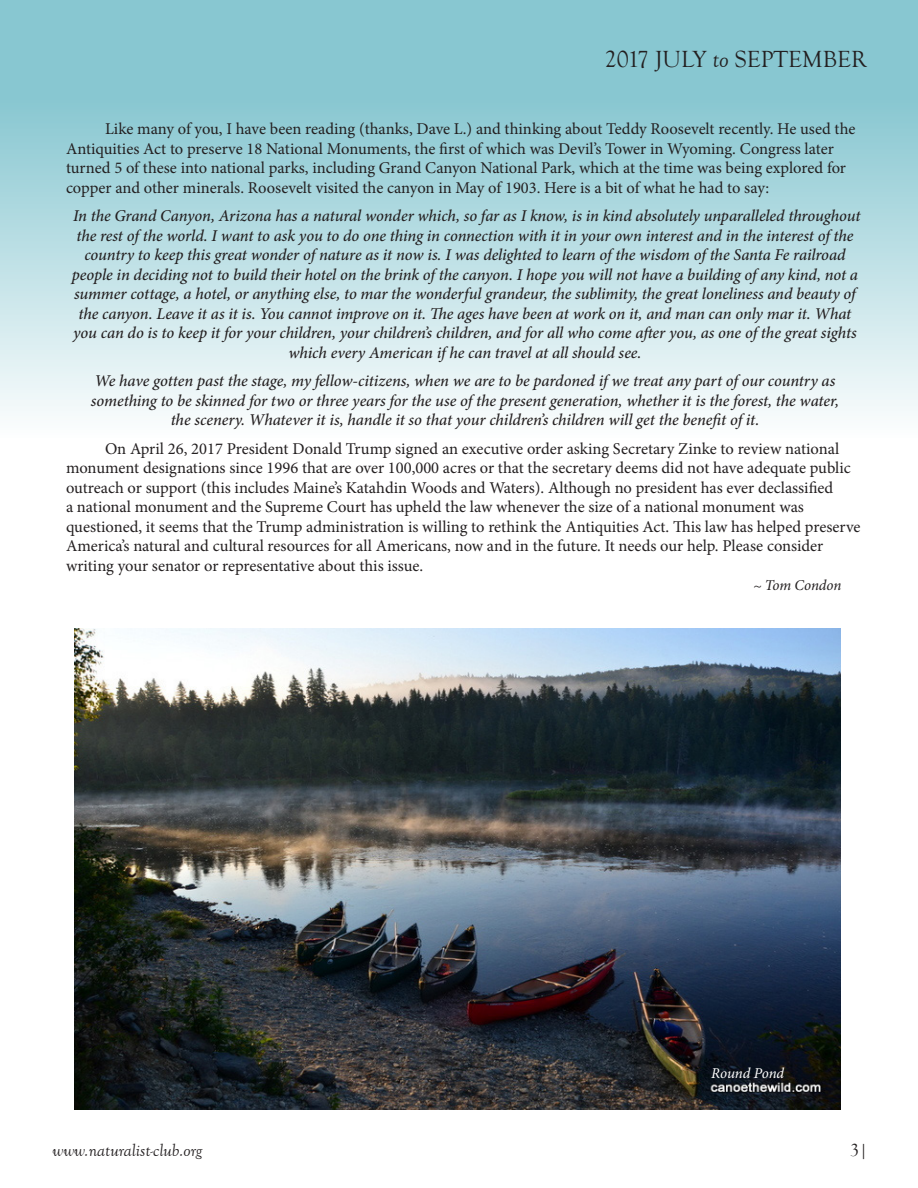
<style>
.page{position:relative;width:918px;height:1188px;background:#fff}
.page>*{position:absolute;margin:0;border:0;box-sizing:border-box;transform-origin:0 0}
.t1{font:24px "Goudy Old Style T";color:#231f20}
.t2{font:italic 18px "Goudy Old Style T";color:#231f20}
.t3{font:18px "Goudy Old Style T";color:#231f20}
.t4{font:italic 500 16.5px/19.5px "Minion Pro";letter-spacing:-.01em;color:#231f20;text-align:center}
.t5{font:16.5px/19.5px "Minion Pro";color:#231f20}
.t6{font:italic 15px "Minion Pro";letter-spacing:-.01em;color:#231f20}
.t7{font:italic 15px "Minion Pro";letter-spacing:-.01em;color:#fff}
.s1{font-style:italic}
</style>
<div class="page">
<svg style="left:0;top:0;width:918px;height:413px;background:#b0dae0"></svg>
<img style="left:74px;top:628px;width:767px;height:482px">
<p class="t1" style="left:605px;top:46px;width:264px">2017 JULY <span class="s1">to</span> SEPTEMBER</p>
<p class="t5" style="left:66px;top:119px;width:791px;text-indent:39px">Like many of you, I have been reading (thanks, Dave L.) and thinking about Teddy Roosevelt recently. He used the Antiquities Act to preserve 18 National Monuments, the first of which was Devil’s Tower in Wyoming. Congress later turned 5 of these into national parks, including Grand Canyon National Park, which at the time was being explored for copper and other minerals. Roosevelt visited the canyon in May of 1903. Here is a bit of what he had to say:</p>
<p class="t4" style="left:72px;top:206px;width:790px">In the Grand Canyon, Arizona has a natural wonder which, so far as I know, is in kind absolutely unparalleled throughout the rest of the world. I want to ask you to do one thing in connection with it in your own interest and in the interest of the country to keep this great wonder of nature as it now is. I was delighted to learn of the wisdom of the Santa Fe railroad people in deciding not to build their hotel on the brink of the canyon. I hope you will not have a building of any kind, not a summer cottage, a hotel, or anything else, to mar the wonderful grandeur, the sublimity, the great loneliness and beauty of the canyon. Leave it as it is. You cannot improve on it. The ages have been at work on it, and man can only mar it. What you can do is to keep it for your children, your children’s children, and for all who come after you, as one of the great sights which every American if he can travel at all should see.</p>
<p class="t4" style="left:91px;top:371px;width:750px">We have gotten past the stage, my fellow-citizens, when we are to be pardoned if we treat any part of our country as something to be skinned for two or three years for the use of the present generation, whether it is the forest, the water, the scenery. Whatever it is, handle it so that your children’s children will get the benefit of it.</p>
<p class="t5" style="left:66px;top:439px;width:796px;text-indent:39px">On April 26, 2017 President Donald Trump signed an executive order asking Secretary Zinke to review national monument designations since 1996 that are over 100,000 acres or that the secretary deems did not have adequate public outreach or support (this includes Maine’s Katahdin Woods and Waters). Although no president has ever declassified<br>a national monument and the Supreme Court has upheld the law whenever the size of a national monument was questioned, it seems that the Trump administration is willing to rethink the Antiquities Act. This law has helped preserve America’s natural and cultural resources for all Americans, now and in the future. It needs our help. Please consider writing your senator or representative about this issue.</p>
<p class="t6" style="left:753px;top:575px;width:90px">~ Tom Condon</p>
<p class="t7" style="left:711px;top:1063px;width:74px">Round Pond</p>
<p class="t2" style="left:52px;top:1140px;width:151px">www.naturalist-club.org</p>
<p class="t3" style="left:850px;top:1140px;width:19px">3|</p>
</div>
